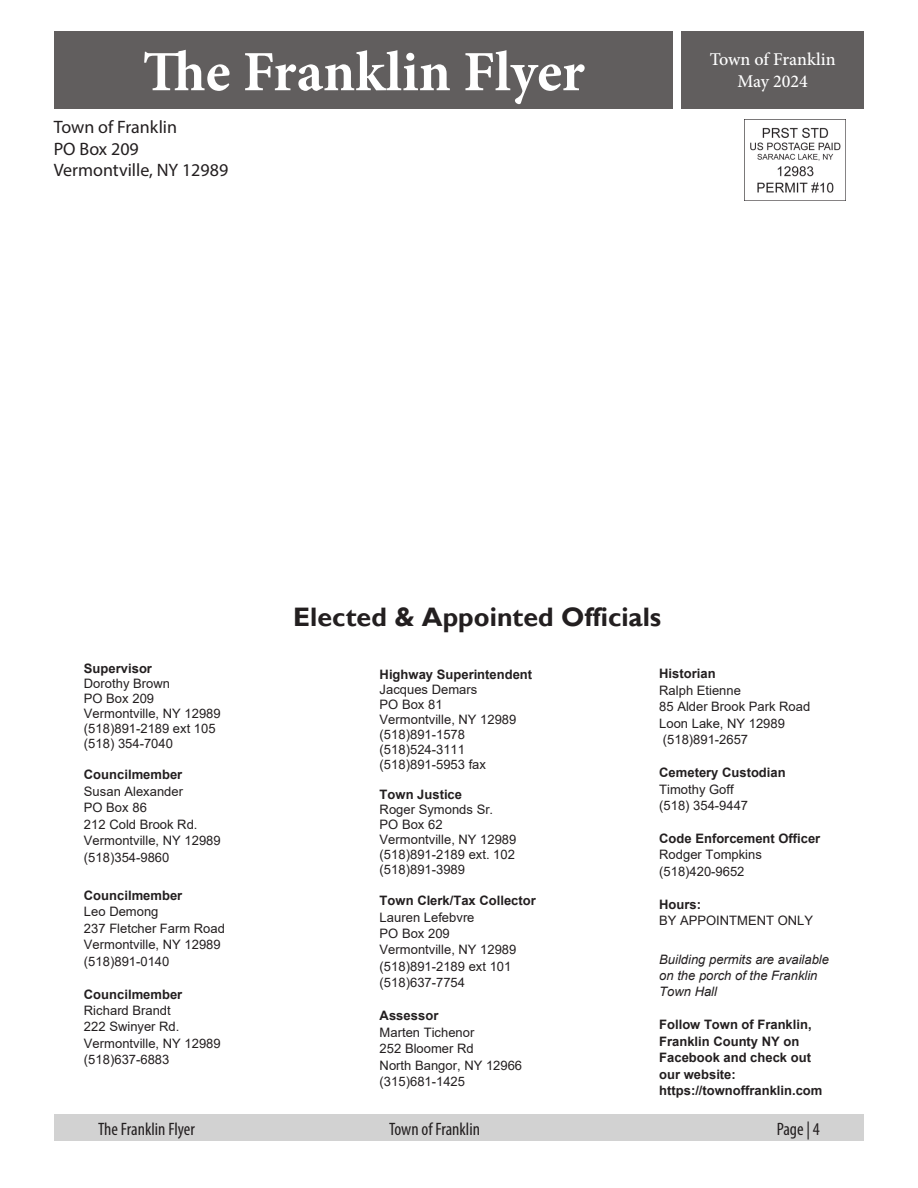
<style>
.page{position:relative;width:918px;height:1188px;background:#fff}
.page>*{position:absolute;margin:0;border:0;box-sizing:border-box;transform-origin:0 0}
.t1{font:700 57px "Minion Pro";color:#fff}
.t2{font:700 26.7px "Gill Sans";color:#231f20}
.t3{font:18px/21.6px "Myriad Pro";color:#231f20}
.t4{font:condensed 18px "Myriad Pro";color:#231f20}
.t5{font:500 18px/21.6px "Minion Pro";color:#fff;text-align:center}
.t6{font:13.05px/16.5px "Arial";letter-spacing:.005em;color:#231f20}
.t7{font:700 13.05px/16.5px "Arial";color:#231f20}
.t8{font:italic 13.05px/16.5px "Arial";letter-spacing:.005em;color:#231f20}
</style>
<div class="page">
<div style="left:54px;top:1115px;width:810px;height:26px;background:#d2d2d2"></div>
<img style="left:744px;top:120px;width:101px;height:81px">
<div style="left:54px;top:31px;width:810px;height:78px;background:#615e5e"></div>
<div style="left:674px;top:14px;width:7px;height:114px;background:#fff"></div>
<h1 class="t1" style="left:143px;top:32px;width:444px">The Franklin Flyer</h1>
<h3 class="t5" style="left:710px;top:49px;width:127px">Town of Franklin<br>May 2024</h3>
<h3 class="t3" style="left:54px;top:116px;width:176px">Town of Franklin<br>PO Box 209<br>Vermontville, NY 12989</h3>
<p class="t7" style="left:84px;top:660px;width:70px">Supervisor</p>
<p class="t6" style="left:84px;top:676px;width:138px;line-height:15px">Dorothy Brown<br>PO Box 209<br>Vermontville, NY 12989 (518)891-2189 ext 105 (518) 354-7040</p>
<p class="t7" style="left:84px;top:767px;width:100px">Councilmember</p>
<p class="t6" style="left:84px;top:783px;width:138px">Susan Alexander<br>PO Box 86<br>212 Cold Brook Rd.<br>Vermontville, NY 12989 (518)354-9860</p>
<p class="t7" style="left:84px;top:887px;width:100px">Councilmember</p>
<p class="t6" style="left:84px;top:903px;width:143px">Leo Demong<br>237 Fletcher Farm Road<br>Vermontville, NY 12989 (518)891-0140</p>
<p class="t7" style="left:84px;top:986px;width:100px">Councilmember</p>
<p class="t6" style="left:84px;top:1002px;width:138px">Richard Brandt<br>222 Swinyer Rd.<br>Vermontville, NY 12989 (518)637-6883</p>
<h2 class="t2" style="left:293px;top:601px;width:370px">Elected &amp; Appointed Officials</h2>
<p class="t7" style="left:659px;top:666px;width:58px">Historian</p>
<p class="t6" style="left:659px;top:682px;width:153px">Ralph Etienne<br>85 Alder Brook Park Road<br>Loon Lake, NY 12989 (518)891-2657</p>
<p class="t7" style="left:659px;top:764px;width:128px">Cemetery Custodian</p>
<p class="t6" style="left:659px;top:781px;width:91px">Timothy Goff (518) 354-9447</p>
<p class="t7" style="left:659px;top:830px;width:163px">Code Enforcement Officer</p>
<p class="t6" style="left:659px;top:847px;width:104px">Rodger Tompkins (518)420-9652</p>
<p class="t7" style="left:659px;top:896px;width:43px">Hours:</p>
<p class="t6" style="left:659px;top:912px;width:155px">BY APPOINTMENT ONLY</p>
<p class="t8" style="left:659px;top:951px;width:172px">Building permits are available on the porch of the Franklin<br>Town Hall</p>
<p class="t7" style="left:659px;top:1017px;width:165px">Follow Town of Franklin,<br>Franklin County NY on<br>Facebook and check out our website: https://townoffranklin.com</p>
<p class="t7" style="left:380px;top:667px;width:154px">Highway Superintendent</p>
<p class="t6" style="left:380px;top:682px;width:138px;line-height:15px">Jacques Demars<br>PO Box 81<br>Vermontville, NY 12989 (518)891-1578 (518)524-3111 (518)891-5953 fax</p>
<p class="t7" style="left:380px;top:786px;width:84px">Town Justice</p>
<p class="t6" style="left:380px;top:802px;width:138px;line-height:15px">Roger Symonds Sr.<br>PO Box 62<br>Vermontville, NY 12989 (518)891-2189 ext. 102 (518)891-3989</p>
<p class="t7" style="left:380px;top:892px;width:158px">Town Clerk/Tax Collector</p>
<p class="t6" style="left:380px;top:909px;width:138px">Lauren Lefebvre<br>PO Box 209<br>Vermontville, NY 12989 (518)891-2189 ext 101 (518)637-7754</p>
<p class="t7" style="left:380px;top:1008px;width:60px">Assessor</p>
<p class="t6" style="left:380px;top:1024px;width:144px">Marten Tichenor<br>252 Bloomer Rd<br>North Bangor, NY 12966 (315)681-1425</p>
<h3 class="t4" style="left:98px;top:1118px;width:98px">The Franklin Flyer</h3>
<h3 class="t4" style="left:389px;top:1118px;width:92px">Town of Franklin</h3>
<h3 class="t4" style="left:777px;top:1118px;width:45px">Page | 4</h3>
</div>
